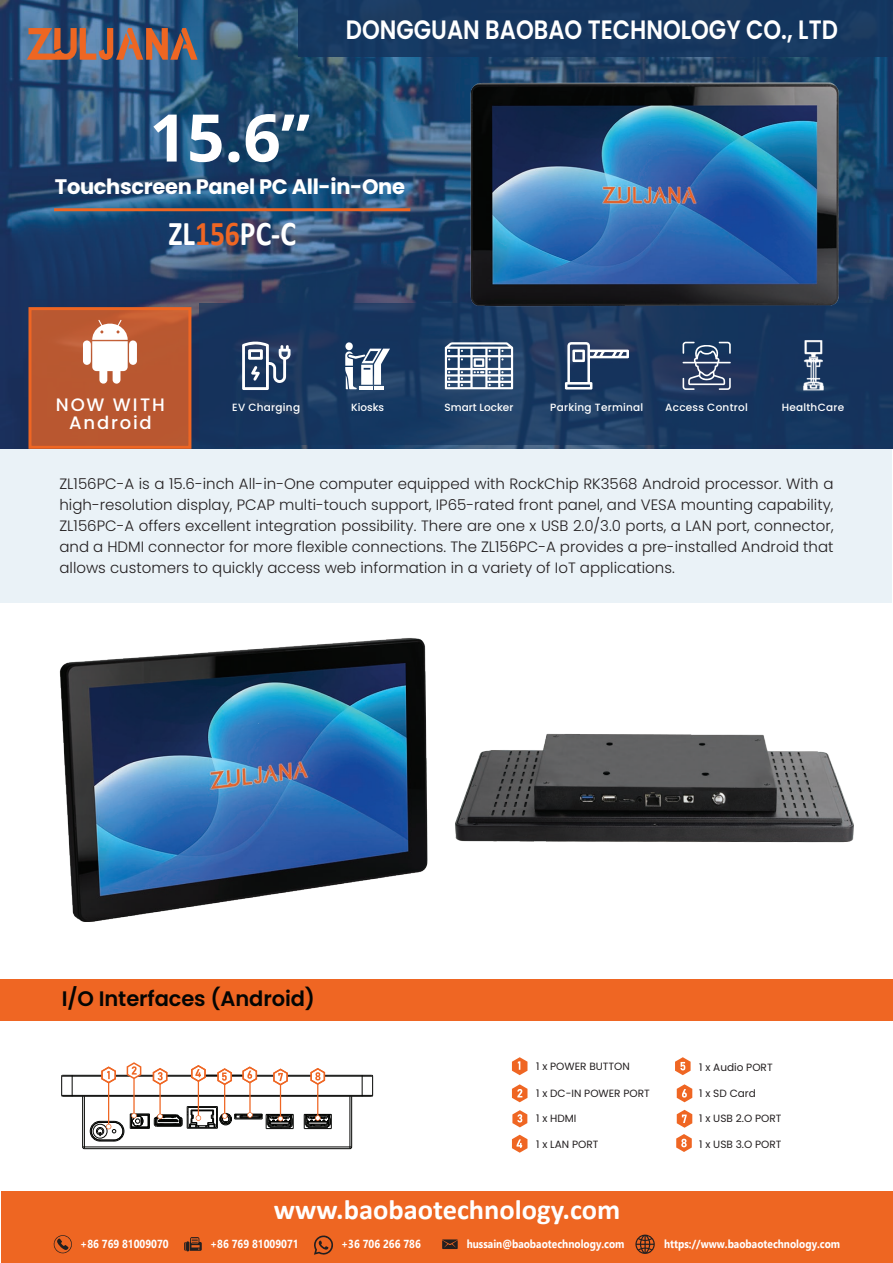
<style>
.page{position:relative;width:893px;height:1263px;background:#fff}
.page>*{position:absolute;margin:0;border:0;box-sizing:border-box;transform-origin:0 0}
.t1{font:700 65.7px "Open Sans";color:#fff}
.t2{font:700 34.8px "Calibri";color:#fff;scale:.85 1}
.t3{font:700 28.05px "Calibri";color:#fff}
.t4{font:600 26.55px "Poppins";color:#fff;scale:.85 1}
.t5{font:700 21px "Poppins";letter-spacing:-.015em;color:#fff}
.t6{font:600 21px "Poppins";letter-spacing:-.005em;color:#040503}
.t7{font:500 18px/18.8px "Poppins";letter-spacing:.1em;color:#fff;text-align:center}
.t8{font:300 15px/21px "Poppins";color:#231f20;text-align:justify}
.t9{font:700 11.7px "Gadugi";color:#fff;scale:.87 1}
.t10{font:10.5px "Poppins";color:#231f20}
.t11{font:500 10.5px "Poppins";letter-spacing:.025em;color:#fff}
.t12{font:500 10.5px "Poppins";color:#fff}
.s1{color:#ef6623}
</style>
<div class="page">
<img style="left:0;top:0;width:893px;height:449px">
<div style="left:298px;top:0;width:594px;height:57px;background:#14355e"></div>
<div style="left:1px;top:449px;width:891px;height:154px;background:#eaf2f7"></div>
<div style="left:31px;top:310px;width:157px;height:135px;background:#b95730"></div>
<div style="left:28px;top:307px;width:163px;height:142px;border:3px solid #ef6623"></div>
<svg style="left:199px;top:304px;width:694px;height:141px;fill:#15355e"></svg>
<svg style="left:242px;top:342px;width:49px;height:48px"></svg>
<svg style="left:345px;top:342px;width:45px;height:47px"></svg>
<svg style="left:445px;top:342px;width:68px;height:47px"></svg>
<svg style="left:565px;top:342px;width:64px;height:48px"></svg>
<svg style="left:683px;top:342px;width:48px;height:48px"></svg>
<hr style="left:54px;top:208px;width:356px;height:3px;background:#ef6623">
<svg style="left:27px;top:28px;width:171px;height:32px"></svg>
<div style="left:1px;top:1191px;width:892px;height:72px;background:#e62"></div>
<svg style="left:442px;top:1239px;width:16px;height:10px"></svg>
<svg style="left:54px;top:1235px;width:18px;height:18px"></svg>
<svg style="left:184px;top:1237px;width:18px;height:15px"></svg>
<svg style="left:635px;top:1234px;width:20px;height:20px"></svg>
<svg style="left:314px;top:1235px;width:19px;height:20px"></svg>
<img style="left:467px;top:64px;width:375px;height:260px">
<img style="left:59px;top:638px;width:369px;height:284px">
<img style="left:803px;top:339px;width:20px;height:52px">
<svg style="left:83px;top:320px;width:54px;height:64px"></svg>
<img style="left:455px;top:733px;width:399px;height:110px">
<div style="left:0;top:979px;width:892px;height:42px;background:#ef6623"></div>
<hr style="left:351px;top:1096px;width:1px;height:51px;background:#040503">
<hr style="left:350px;top:1096px;width:1px;height:53px;background:#040503">
<hr style="left:84px;top:1148px;width:266px;height:1px;background:#040503">
<hr style="left:83px;top:1147px;width:269px;height:1px;background:#040503">
<hr style="left:84px;top:1096px;width:1px;height:53px;background:#040503">
<hr style="left:82px;top:1096px;width:1px;height:51px;background:#040503">
<svg style="left:362px;top:1077px;width:1px;height:18px"></svg>
<hr style="left:63px;top:1096px;width:309px;height:1px;background:#040503">
<hr style="left:62px;top:1095px;width:311px;height:1px;background:#040503">
<hr style="left:62px;top:1076px;width:311px;height:1px;background:#040503">
<hr style="left:63px;top:1075px;width:309px;height:1px;background:#040503">
<svg style="left:72px;top:1075px;width:1px;height:20px"></svg>
<svg style="left:371px;top:1075px;width:2px;height:22px"></svg>
<svg style="left:61px;top:1075px;width:2px;height:22px"></svg>
<svg style="left:101px;top:1066px;width:16px;height:18px"></svg>
<hr style="left:108px;top:1082px;width:1px;height:42px;background:#ef6623">
<svg style="left:82px;top:1121px;width:42px;height:28px"></svg>
<svg style="left:126px;top:1062px;width:17px;height:17px"></svg>
<hr style="left:133px;top:1078px;width:2px;height:38px;background:#ef6623">
<svg style="left:152px;top:1068px;width:17px;height:17px"></svg>
<hr style="left:159px;top:1084px;width:2px;height:32px;background:#ef6623">
<svg style="left:190px;top:1065px;width:17px;height:18px"></svg>
<hr style="left:198px;top:1081px;width:1px;height:37px;background:#ef6623">
<hr style="left:224px;top:1084px;width:1px;height:32px;background:#ef6623">
<svg style="left:217px;top:1066px;width:41px;height:20px"></svg>
<hr style="left:249px;top:1082px;width:2px;height:33px;background:#ef6623">
<svg style="left:272px;top:1068px;width:17px;height:18px"></svg>
<hr style="left:280px;top:1085px;width:1px;height:34px;background:#ef6623">
<svg style="left:130px;top:1106px;width:164px;height:23px"></svg>
<svg style="left:310px;top:1068px;width:16px;height:18px"></svg>
<hr style="left:317px;top:1084px;width:1px;height:34px;background:#ef6623">
<svg style="left:304px;top:1114px;width:28px;height:15px"></svg>
<svg style="left:512px;top:1057px;width:15px;height:18px"></svg>
<svg style="left:512px;top:1084px;width:15px;height:18px"></svg>
<svg style="left:512px;top:1135px;width:15px;height:18px"></svg>
<svg style="left:675px;top:1057px;width:16px;height:18px"></svg>
<svg style="left:677px;top:1084px;width:15px;height:18px"></svg>
<svg style="left:677px;top:1110px;width:15px;height:18px"></svg>
<svg style="left:676px;top:1134px;width:16px;height:18px"></svg>
<svg style="left:512px;top:1110px;width:15px;height:17px"></svg>
<h1 class="t1" style="left:149px;top:91px;width:162px">15.6”</h1>
<h3 class="t4" style="left:346px;top:15px;width:580px">DONGGUAN BAOBAO TECHNOLOGY CO., LTD</h3>
<h3 class="t5" style="left:55px;top:174px;width:352px">Touchscreen Panel PC All-in-One</h3>
<h2 class="t2" style="left:168px;top:209px;width:151px">ZL<span class="s1">156</span>PC-C</h2>
<p class="t7" style="left:56px;top:395px;width:110px">NOW WITH<br>Android</p>
<p class="t11" style="left:232px;top:401px;width:69px">EV Charging</p>
<p class="t11" style="left:351px;top:401px;width:35px">Kiosks</p>
<p class="t12" style="left:445px;top:401px;width:70px">Smart Locker</p>
<p class="t11" style="left:550px;top:401px;width:95px">Parking Terminal</p>
<p class="t11" style="left:665px;top:401px;width:84px">Access Control</p>
<p class="t11" style="left:782px;top:401px;width:64px">HealthCare</p>
<p class="t8" style="left:59px;top:473px;width:776px">ZL156PC-A is a 15.6-inch All-in-One computer equipped with RockChip RK3568 Android processor. With a high-resolution display, PCAP multi-touch support, IP65-rated front panel, and VESA mounting capability, ZL156PC-A offers excellent integration possibility. There are one x USB 2.0/3.0 ports, a LAN port, connector, and a HDMI connector for more flexible connections. The ZL156PC-A provides a pre-installed Android that allows customers to quickly access web information in a variety of IoT applications.</p>
<h3 class="t6" style="left:62px;top:987px;width:255px">I/O Interfaces (Android)</h3>
<p class="t10" style="left:536px;top:1061px;width:95px">1 x POWER BUTTON</p>
<p class="t10" style="left:536px;top:1088px;width:115px">1 x DC-IN POWER PORT</p>
<p class="t10" style="left:536px;top:1113px;width:42px">1 x HDMI</p>
<p class="t10" style="left:536px;top:1138px;width:64px">1 x LAN PORT</p>
<h3 class="t3" style="left:274px;top:1189px;width:348px">www.baobaotechnology.com</h3>
<p class="t10" style="left:699px;top:1061px;width:75px">1 x Audio PORT</p>
<p class="t10" style="left:699px;top:1088px;width:58px">1 x SD Card</p>
<p class="t10" style="left:699px;top:1113px;width:84px">1 x USB 2.O PORT</p>
<p class="t10" style="left:699px;top:1138px;width:84px">1 x USB 3.O PORT</p>
<p class="t9" style="left:80px;top:1236px;width:103px">+86 769 81009070</p>
<p class="t9" style="left:210px;top:1236px;width:103px">+86 769 81009071</p>
<p class="t9" style="left:341px;top:1236px;width:93px">+36 706 266 786</p>
<p class="t9" style="left:467px;top:1236px;width:183px">hussain@baobaotechnology.com</p>
<p class="t9" style="left:664px;top:1236px;width:204px">https://www.baobaotechnology.com</p>
</div>
